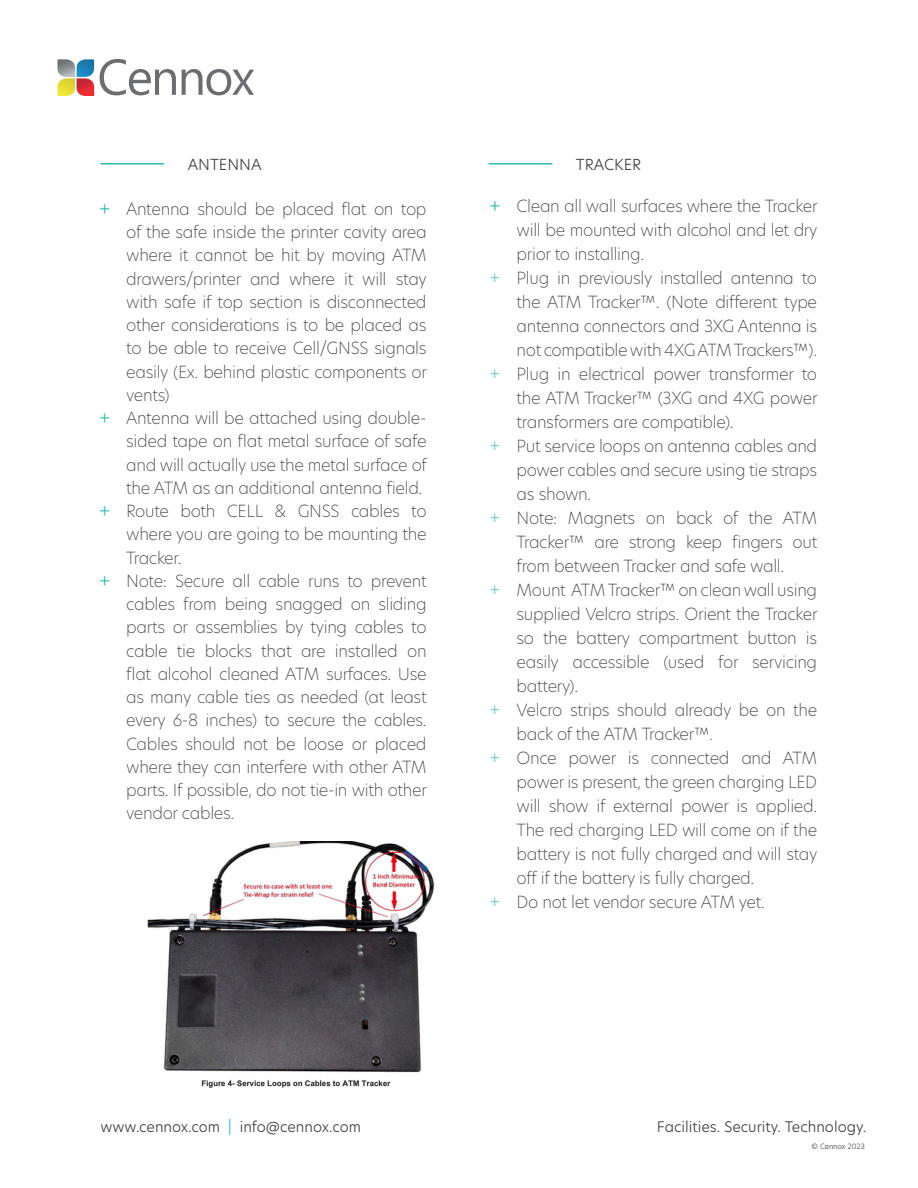
<style>
.page{position:relative;width:918px;height:1188px;background:#fff}
.page>*{position:absolute;margin:0;border:0;box-sizing:border-box;transform-origin:0 0}
.Paragraph_Style_1{font:200 16.5px/23.2px "New Hero";letter-spacing:-.02em;color:#3e3e3f;text-align:justify}
.t1{font:300 15px "New Hero";color:#3e3e3f}
.t2{font:300 14.4px "New Hero";color:#3e3e3f}
.t3{font:300 7.2px "New Hero";color:#3e3e3f}
.s1{font-weight:300;color:#27bcaf}
.s2{color:#27bcaf}
</style>
<div class="page">
<svg style="left:100px;top:59px;width:76px;height:36px"></svg>
<svg style="left:182px;top:69px;width:72px;height:26px"></svg>
<svg style="left:57px;top:59px;width:37px;height:37px"></svg>
<hr style="left:100px;top:163px;width:64px;height:2px;background:#27bcaf">
<hr style="left:489px;top:163px;width:63px;height:2px;background:#27bcaf">
<img style="left:147px;top:841px;width:288px;height:247px">
<p class="t1" style="left:188px;top:154px;width:75px">ANTENNA</p>
<p class="Paragraph_Style_1" style="left:126px;top:197px;width:302px;text-indent:-27px"><span class="s1">+</span> Antenna should be placed flat on top of the safe inside the printer cavity area where it cannot be hit by moving ATM drawers/printer and where it will stay with safe if top section is disconnected other considerations is to be placed as to be able to receive Cell/GNSS signals easily (Ex. behind plastic components or vents)</p>
<p class="Paragraph_Style_1" style="left:126px;top:406px;width:302px;text-indent:-27px"><span class="s1">+</span> Antenna will be attached using double&shy;sided tape on flat metal surface of safe and will actually use the metal surface of the ATM as an additional antenna field.</p>
<p class="Paragraph_Style_1" style="left:126px;top:499px;width:302px;text-indent:-27px"><span class="s1">+</span> Route both CELL &amp; GNSS cables to where you are going to be mounting the Tracker.</p>
<p class="Paragraph_Style_1" style="left:126px;top:569px;width:302px;text-indent:-27px"><span class="s1">+</span> Note: Secure all cable runs to prevent cables from being snagged on sliding parts or assemblies by tying cables to cable tie blocks that are installed on flat alcohol cleaned ATM surfaces. Use as many cable ties as needed (at least every 6-8 inches) to secure the cables.<br>Cables should not be loose or placed where they can interfere with other ATM parts. If possible, do not tie-in with other vendor cables.</p>
<p class="t1" style="left:576px;top:154px;width:67px">TRACKER</p>
<p class="Paragraph_Style_1" style="left:517px;top:194px;width:303px;line-height:24px;text-indent:-27px"><span class="s1">+</span> Clean all wall surfaces where the Tracker will be mounted with alcohol and let dry prior to installing.</p>
<p class="Paragraph_Style_1" style="left:517px;top:266px;width:302px;line-height:24px;text-indent:-27px"><span class="s2">+</span> Plug in previously installed antenna to the ATM Tracker™. (Note different type antenna connectors and 3XG Antenna is not compatible with 4XG ATM Trackers™).</p>
<p class="Paragraph_Style_1" style="left:517px;top:362px;width:303px;line-height:24px;text-indent:-27px"><span class="s2">+</span> Plug in electrical power transformer to the ATM Tracker™ (3XG and 4XG power transformers are compatible).</p>
<p class="Paragraph_Style_1" style="left:517px;top:434px;width:302px;line-height:24px;text-indent:-27px"><span class="s2">+</span> Put service loops on antenna cables and power cables and secure using tie straps as shown.</p>
<p class="Paragraph_Style_1" style="left:517px;top:506px;width:302px;line-height:24px;text-indent:-27px"><span class="s2">+</span> Note: Magnets on back of the ATM Tracker™ are strong keep fingers out from between Tracker and safe wall.</p>
<p class="Paragraph_Style_1" style="left:517px;top:578px;width:303px;line-height:24px;text-indent:-27px"><span class="s2">+</span> Mount ATM Tracker™ on clean wall using supplied Velcro strips. Orient the Tracker so the battery compartment button is easily accessible (used for servicing battery).</p>
<p class="Paragraph_Style_1" style="left:517px;top:698px;width:302px;line-height:24px;text-indent:-27px"><span class="s2">+</span> Velcro strips should already be on the back of the ATM Tracker™.</p>
<p class="Paragraph_Style_1" style="left:517px;top:746px;width:302px;line-height:24px;text-indent:-27px"><span class="s2">+</span> Once power is connected and ATM power is present, the green charging LED will show if external power is applied.<br>The red charging LED will come on if the battery is not fully charged and will stay off if the battery is fully charged.</p>
<p class="Paragraph_Style_1" style="left:490px;top:890px;width:277px"><span class="s2">+</span> Do not let vendor secure ATM yet.</p>
<p class="t2" style="left:100px;top:1117px;width:262px">www.cennox.com <span class="s2">|</span> info@cennox.com</p>
<p class="t2" style="left:657px;top:1117px;width:211px">Facilities. Security. Technology.</p>
<p class="t3" style="left:812px;top:1142px;width:55px">© Cennox 2023</p>
</div>
